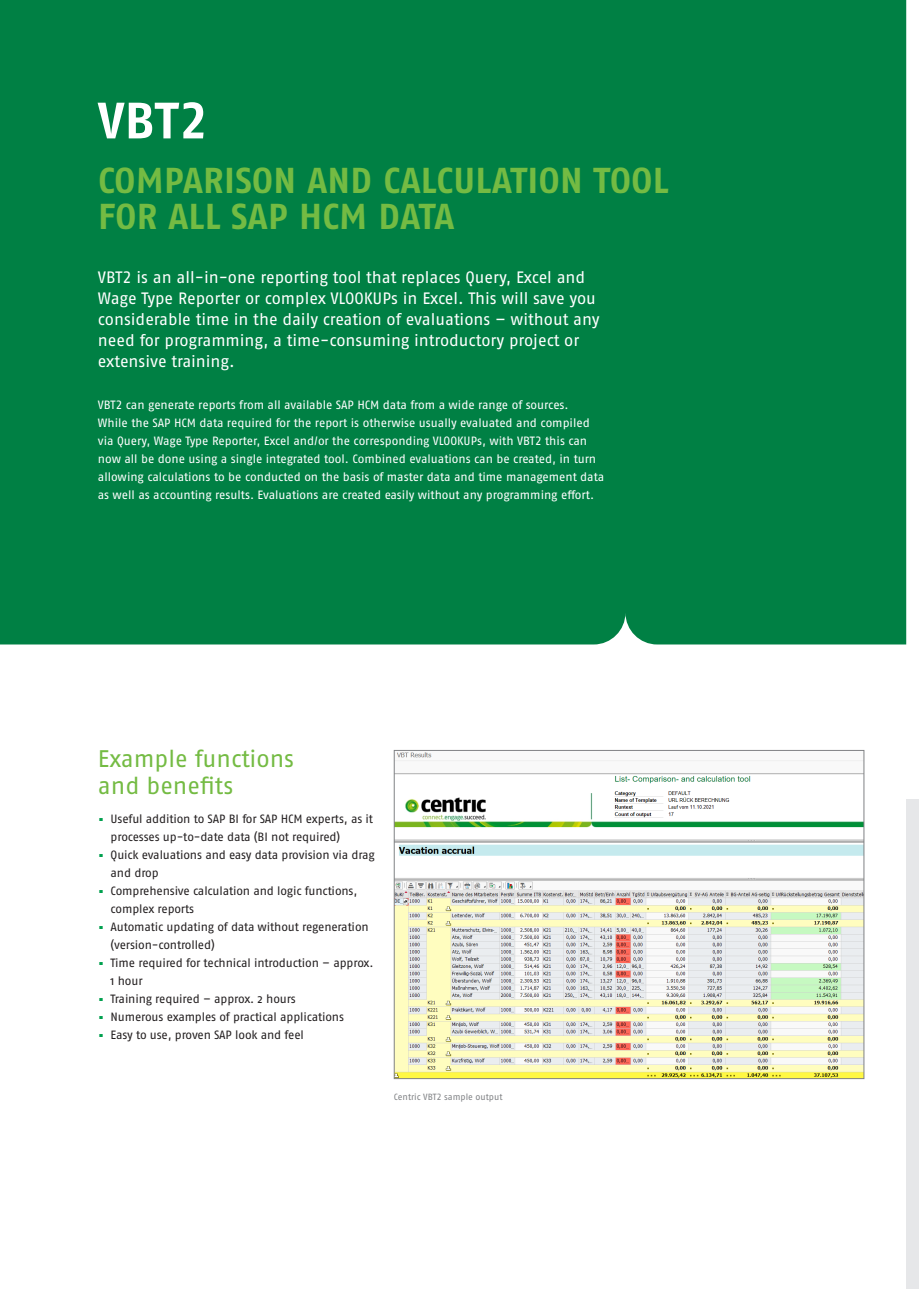
<style>
.page{position:relative;width:919px;height:1289px;background:#fff}
.page>*{position:absolute;margin:0;border:0;box-sizing:border-box;transform-origin:0 0}
.t1{font:700 51px "Fago Pro";color:#fff}
.t2{font:700 36px/36px "Fago Pro";letter-spacing:.01em;color:#74bb43}
.t3{font:24px/27px "Fago Pro";color:#74bb43}
.t4{font:16.5px/21px "Fago Pro";color:#fff}
.t5{font:12px/18px "Fago Pro";color:#fff}
.t6{font:12px/18px "Fago Pro";letter-spacing:-.01em;color:#231f20}
.t7{font:9px "Fago Pro";color:#808285}
</style>
<div class="page">
<div style="left:906px;top:799px;width:12px;height:489px;background:#e6e7e9"></div>
<div style="left:0;top:0;width:906px;height:644px;background:#008044"></div>
<img style="left:396px;top:752px;width:466px;height:324px">
<div style="left:394px;top:750px;width:470px;height:328px;border:1px solid #808285"></div>
<h1 class="t1" style="left:98px;top:90px;width:111px">VBT2</h1>
<h2 class="t2" style="left:98px;top:162px;width:572px">COMPARISON AND CALCULATION TOOL<br>FOR ALL SAP HCM DATA</h2>
<p class="t4" style="left:98px;top:266px;width:503px">VBT2 is an all-in-one reporting tool that replaces Query, Excel and Wage Type Reporter or complex VLOOKUPs in Excel. This will save you considerable time in the daily creation of evaluations – without any need for programming, a time-consuming introductory project or extensive training.</p>
<p class="t5" style="left:98px;top:396px;width:508px">VBT2 can generate reports from all available SAP HCM data from a wide range of sources.<br>While the SAP HCM data required for the report is otherwise usually evaluated and compiled via Query, Wage Type Reporter, Excel and/or the corresponding VLOOKUPs, with VBT2 this can now all be done using a single integrated tool. Combined evaluations can be created, in turn allowing calculations to be conducted on the basis of master data and time management data as well as accounting results. Evaluations are created easily without any programming effort.</p>
<h3 class="t3" style="left:98px;top:744px;width:198px">Example functions and benefits</h3>
<p class="t6" style="left:111px;top:810px;width:264px;text-indent:-13px"><sup>▪</sup> Useful addition to SAP BI for SAP HCM experts, as it processes up-to-date data (BI not required)</p>
<p class="t6" style="left:111px;top:846px;width:265px;text-indent:-13px"><sup>▪</sup> Quick evaluations and easy data provision via drag and drop</p>
<p class="t6" style="left:111px;top:882px;width:248px;text-indent:-13px"><sup>▪</sup> Comprehensive calculation and logic functions, complex reports</p>
<p class="t6" style="left:111px;top:918px;width:259px;text-indent:-13px"><sup>▪</sup> Automatic updating of data without regeneration (version-controlled)</p>
<p class="t6" style="left:111px;top:954px;width:264px;text-indent:-13px"><sup>▪</sup> Time required for technical introduction – approx.<br>1 hour</p>
<p class="t6" style="left:98px;top:990px;width:199px"><sup>▪</sup> Training required – approx. 2 hours</p>
<p class="t6" style="left:98px;top:1008px;width:247px"><sup>▪</sup> Numerous examples of practical applications</p>
<p class="t6" style="left:98px;top:1026px;width:207px"><sup>▪</sup> Easy to use, proven SAP look and feel</p>
<p class="t7" style="left:394px;top:1091px;width:110px">Centric VBT2 sample output</p>
</div>
